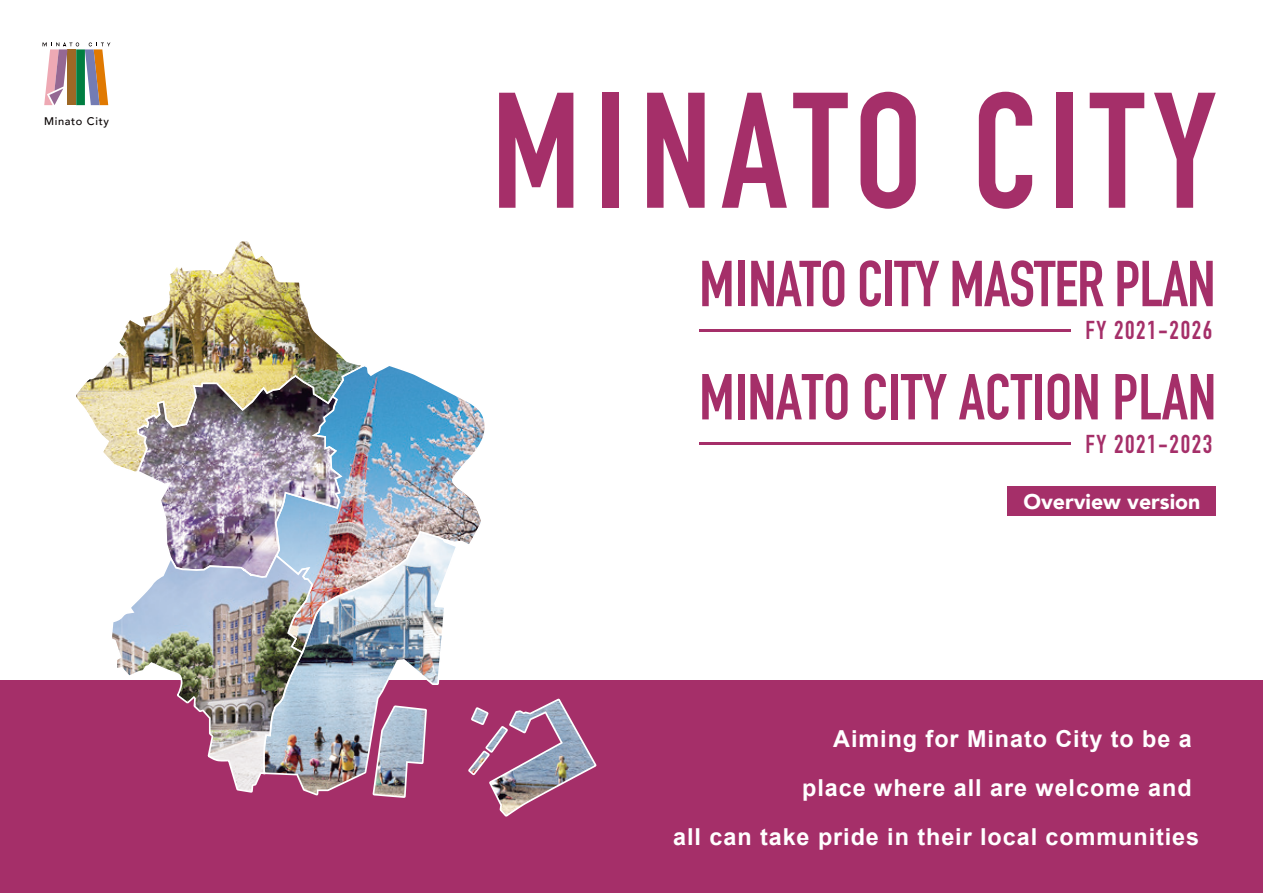
<style>
.page{position:relative;width:1263px;height:893px;background:#fff}
.page>*{position:absolute;margin:0;border:0;box-sizing:border-box;transform-origin:0 0}
.t1{font:700 161.55px "DIN Condensed";letter-spacing:.06em;color:#a52f69}
.t2{font:700 63.75px/113.2px "DIN Condensed";color:#a52f69}
.t3{font:700 25.5px "DIN Condensed";letter-spacing:.06em;color:#a52f69}
.t4{font:700 23.4px "Arial";letter-spacing:.04em;color:#fff}
.t5{font:900 21.3px "Avenir";color:#fff}
.t6{font:500 11.1px "Avenir";letter-spacing:.06em;color:#060101}
</style>
<div class="page">
<div style="left:0;top:680px;width:1263px;height:213px;background:#a52f69"></div>
<img style="left:310px;top:654px;width:286px;height:162px">
<img style="left:313px;top:366px;width:172px;height:288px">
<img style="left:143px;top:473px;width:199px;height:105px">
<img style="left:76px;top:241px;width:290px;height:232px">
<img style="left:112px;top:554px;width:201px;height:239px">
<div style="left:76px;top:49px;width:9px;height:56px;background:#007e41"></div>
<svg style="left:85px;top:42px;width:25px;height:63px"></svg>
<svg style="left:43px;top:42px;width:36px;height:63px"></svg>
<hr style="left:699px;top:329px;width:372px;height:2px;background:#a52f69">
<hr style="left:699px;top:442px;width:372px;height:3px;background:#a52f69">
<div style="left:1007px;top:486px;width:209px;height:30px;background:#a52f69"></div>
<p class="t6" style="left:44px;top:111px;width:66px">Minato City</p>
<h1 class="t1" style="left:491px;top:42px;width:726px">MINATO CITY</h1>
<h2 class="t2" style="left:699px;top:227px;width:518px">MINATO CITY MASTER PLAN<br>MINATO CITY ACTION PLAN</h2>
<p class="t3" style="left:1085px;top:313px;width:128px">FY 2021-2026</p>
<p class="t3" style="left:1085px;top:427px;width:128px">FY 2021-2023</p>
<p class="t5" style="left:1023px;top:483px;width:179px">Overview version</p>
<p class="t4" style="left:833px;top:723px;width:360px">Aiming for Minato City to be a</p>
<p class="t4" style="left:802px;top:772px;width:391px">place where all are welcome and</p>
<p class="t4" style="left:673px;top:821px;width:527px">all can take pride in their local communities</p>
</div>
